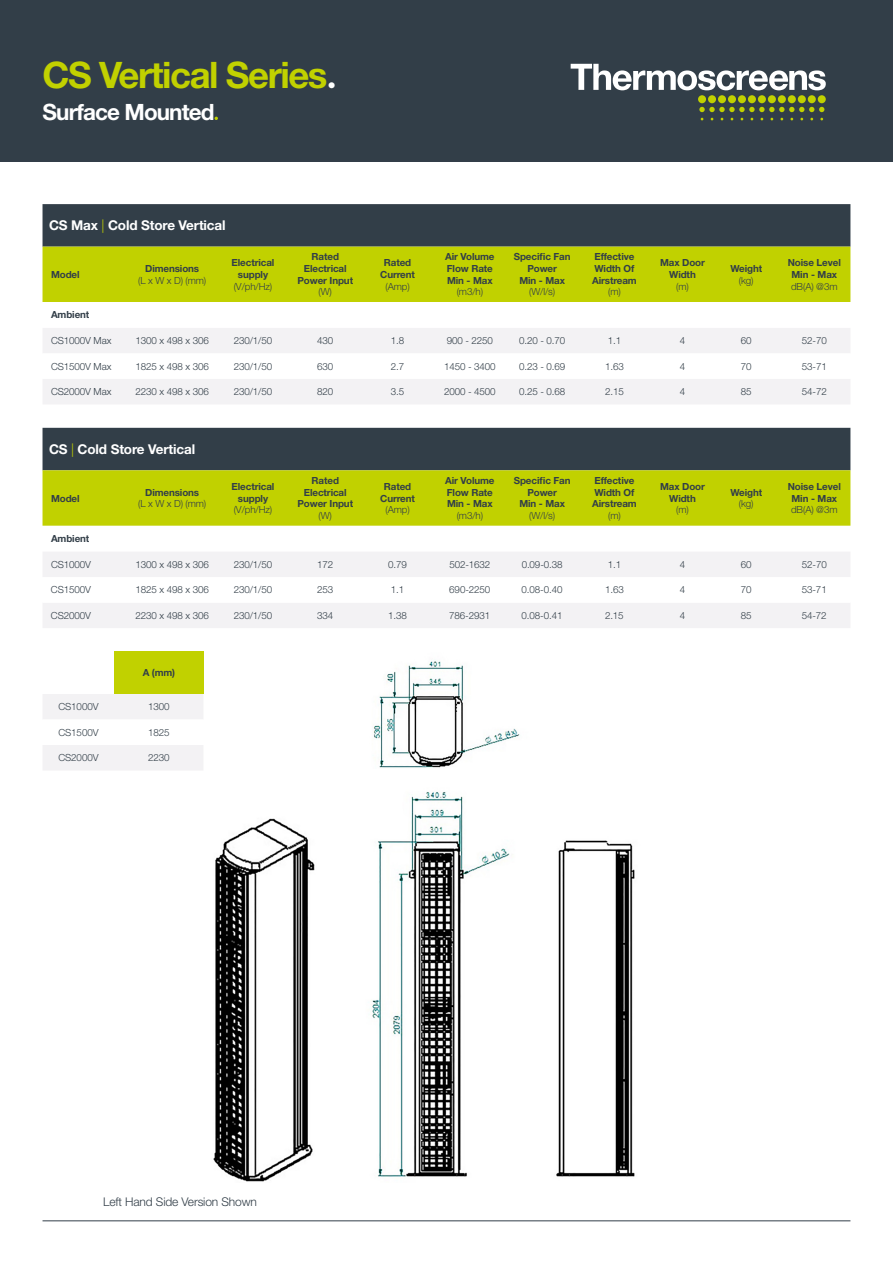
<style>
.page{position:relative;width:893px;height:1263px;background:#fff}
.page>*{position:absolute;margin:0;border:0;box-sizing:border-box;transform-origin:0 0}
.t1{font:700 36.6px "Helvetica Neue LT Std";letter-spacing:-.04em;color:#c1d100}
.t2{font:700 22.5px "Helvetica Neue LT Std";letter-spacing:-.04em;color:#fff}
.t3{font:700 13.5px "Helvetica Neue LT Std";letter-spacing:-.01em;color:#fff}
.t4{font:300 12px "Helvetica Neue LT Std";letter-spacing:-.01em;color:#323e48}
.t5{font:300 9.75px "Helvetica Neue LT Std";letter-spacing:-.01em;color:#323e48}
.t6{font:700 9.75px/11.7px "Helvetica Neue LT Std";letter-spacing:-.01em;color:#323e48;text-align:center}
.s1{font-family:"Helvetica Rounded";color:#fff}
.s2{font-weight:300;color:#c1d100}
</style>
<div class="page">
<div style="left:0;top:0;width:893px;height:162px;background:#323e48"></div>
<div style="left:738px;top:95px;width:8px;height:8px;background:#c1d100;border-radius:50%"></div>
<div style="left:728px;top:95px;width:8px;height:8px;background:#c1d100;border-radius:50%"></div>
<div style="left:718px;top:95px;width:8px;height:8px;background:#c1d100;border-radius:50%"></div>
<div style="left:708px;top:95px;width:8px;height:8px;background:#c1d100;border-radius:50%"></div>
<div style="left:698px;top:95px;width:8px;height:8px;background:#c1d100;border-radius:50%"></div>
<div style="left:748px;top:95px;width:8px;height:8px;background:#c1d100;border-radius:50%"></div>
<div style="left:758px;top:95px;width:8px;height:8px;background:#c1d100;border-radius:50%"></div>
<div style="left:768px;top:95px;width:8px;height:8px;background:#c1d100;border-radius:50%"></div>
<div style="left:778px;top:95px;width:8px;height:8px;background:#c1d100;border-radius:50%"></div>
<div style="left:788px;top:95px;width:8px;height:8px;background:#c1d100;border-radius:50%"></div>
<div style="left:798px;top:95px;width:8px;height:8px;background:#c1d100;border-radius:50%"></div>
<div style="left:808px;top:95px;width:8px;height:8px;background:#c1d100;border-radius:50%"></div>
<svg style="left:699px;top:107px;width:125px;height:5px"></svg>
<div style="left:818px;top:95px;width:8px;height:8px;background:#c1d100;border-radius:50%"></div>
<svg style="left:571px;top:64px;width:255px;height:26px"></svg>
<svg style="left:43px;top:204px;width:807px;height:98px;background:#83911f"></svg>
<div style="left:43px;top:328px;width:807px;height:76px;background:#f3f2f4"></div>
<svg style="left:43px;top:353px;width:807px;height:26px"></svg>
<div style="left:43px;top:428px;width:807px;height:42px;background:#323e48"></div>
<div style="left:43px;top:470px;width:807px;height:56px;background:#c1d100"></div>
<div style="left:43px;top:552px;width:807px;height:76px;background:#f3f2f4"></div>
<svg style="left:43px;top:577px;width:807px;height:26px"></svg>
<div style="left:114px;top:651px;width:89px;height:43px;background:#c1d100"></div>
<svg style="left:43px;top:694px;width:160px;height:76px"></svg>
<hr style="left:43px;top:1220px;width:807px;height:1px;background:#323e48">
<img style="left:213px;top:818px;width:102px;height:364px">
<img style="left:372px;top:792px;width:263px;height:385px">
<img style="left:374px;top:661px;width:146px;height:107px">
<h1 class="t1" style="left:43px;top:53px;width:296px">CS Vertical Series<span class="s1">.</span></h1>
<h2 class="t2" style="left:43px;top:98px;width:174px">Surface Mounted</h2>
<h3 class="t3" style="left:49px;top:217px;width:178px">CS Max <span class="s2">|</span> Cold Store Vertical</h3>
<p class="t6" style="left:51px;top:268px;width:30px">Model</p>
<p class="t6" style="left:232px;top:256px;width:44px">Electrical supply</p>
<p class="t5" style="left:234px;top:280px;width:40px">(V/ph/Hz)</p>
<p class="t6" style="left:145px;top:262px;width:56px">Dimensions</p>
<p class="t5" style="left:138px;top:274px;width:70px">(L x W x D) (mm)</p>
<p class="t6" style="left:297px;top:251px;width:57px">Rated<br>Electrical<br>Power Input</p>
<p class="t5" style="left:319px;top:286px;width:15px">(W)</p>
<p class="t6" style="left:380px;top:256px;width:36px">Rated<br>Current</p>
<p class="t5" style="left:385px;top:280px;width:26px">(Amp)</p>
<p class="t6" style="left:445px;top:251px;width:51px;text-align:left">Air Volume<br>Flow Rate<br>Min - Max</p>
<p class="t5" style="left:457px;top:286px;width:28px">(m3/h)</p>
<p class="t6" style="left:514px;top:251px;width:58px">Specific Fan<br>Power<br>Min - Max</p>
<p class="t5" style="left:529px;top:286px;width:28px">(W/l/s)</p>
<p class="t6" style="left:592px;top:251px;width:46px;text-align:left">Effective<br>Width Of<br>Airstream</p>
<p class="t5" style="left:608px;top:286px;width:14px">(m)</p>
<p class="t6" style="left:660px;top:256px;width:46px">Max Door<br>Width</p>
<p class="t5" style="left:676px;top:280px;width:14px">(m)</p>
<p class="t6" style="left:730px;top:262px;width:33px">Weight</p>
<p class="t5" style="left:739px;top:274px;width:16px">(kg)</p>
<p class="t6" style="left:788px;top:256px;width:55px">Noise Level<br>Min - Max</p>
<p class="t5" style="left:791px;top:280px;width:48px">dB(A) @3m</p>
<p class="t6" style="left:51px;top:309px;width:40px">Ambient</p>
<p class="t5" style="left:51px;top:335px;width:62px">CS1000V Max</p>
<p class="t5" style="left:136px;top:335px;width:75px">1300 x 498 x 306</p>
<p class="t5" style="left:234px;top:335px;width:40px">230/1/50</p>
<p class="t5" style="left:317px;top:335px;width:18px">430</p>
<p class="t5" style="left:391px;top:335px;width:15px">1.8</p>
<p class="t5" style="left:447px;top:335px;width:48px">900 - 2250</p>
<p class="t5" style="left:519px;top:335px;width:48px">0.20 - 0.70</p>
<p class="t5" style="left:608px;top:335px;width:15px">1.1</p>
<p class="t5" style="left:680px;top:335px;width:7px">4</p>
<p class="t5" style="left:741px;top:335px;width:12px">60</p>
<p class="t5" style="left:802px;top:335px;width:27px">52-70</p>
<p class="t5" style="left:51px;top:360px;width:62px">CS1500V Max</p>
<p class="t5" style="left:136px;top:360px;width:75px">1825 x 498 x 306</p>
<p class="t5" style="left:234px;top:360px;width:40px">230/1/50</p>
<p class="t5" style="left:317px;top:360px;width:18px">630</p>
<p class="t5" style="left:391px;top:360px;width:15px">2.7</p>
<p class="t5" style="left:444px;top:360px;width:53px">1450 - 3400</p>
<p class="t5" style="left:519px;top:360px;width:48px">0.23 - 0.69</p>
<p class="t5" style="left:605px;top:360px;width:20px">1.63</p>
<p class="t5" style="left:680px;top:360px;width:7px">4</p>
<p class="t5" style="left:741px;top:360px;width:12px">70</p>
<p class="t5" style="left:802px;top:360px;width:27px">53-71</p>
<p class="t5" style="left:51px;top:386px;width:62px">CS2000V Max</p>
<p class="t5" style="left:136px;top:386px;width:75px">2230 x 498 x 306</p>
<p class="t5" style="left:234px;top:386px;width:40px">230/1/50</p>
<p class="t5" style="left:317px;top:386px;width:18px">820</p>
<p class="t5" style="left:391px;top:386px;width:15px">3.5</p>
<p class="t5" style="left:444px;top:386px;width:53px">2000 - 4500</p>
<p class="t5" style="left:519px;top:386px;width:48px">0.25 - 0.68</p>
<p class="t5" style="left:605px;top:386px;width:20px">2.15</p>
<p class="t5" style="left:680px;top:386px;width:7px">4</p>
<p class="t5" style="left:741px;top:386px;width:12px">85</p>
<p class="t5" style="left:802px;top:386px;width:27px">54-72</p>
<h3 class="t3" style="left:49px;top:441px;width:148px">CS <span class="s2">|</span> Cold Store Vertical</h3>
<p class="t6" style="left:51px;top:492px;width:30px">Model</p>
<p class="t6" style="left:145px;top:486px;width:56px">Dimensions</p>
<p class="t5" style="left:138px;top:498px;width:70px">(L x W x D) (mm)</p>
<p class="t6" style="left:232px;top:480px;width:44px">Electrical supply</p>
<p class="t5" style="left:234px;top:504px;width:40px">(V/ph/Hz)</p>
<p class="t6" style="left:297px;top:474px;width:57px">Rated<br>Electrical<br>Power Input</p>
<p class="t5" style="left:319px;top:510px;width:15px">(W)</p>
<p class="t6" style="left:380px;top:480px;width:36px">Rated<br>Current</p>
<p class="t5" style="left:385px;top:504px;width:26px">(Amp)</p>
<p class="t6" style="left:445px;top:474px;width:51px;text-align:left">Air Volume<br>Flow Rate<br>Min - Max</p>
<p class="t5" style="left:457px;top:510px;width:28px">(m3/h)</p>
<p class="t6" style="left:514px;top:474px;width:58px">Specific Fan<br>Power<br>Min - Max</p>
<p class="t5" style="left:529px;top:510px;width:28px">(W/l/s)</p>
<p class="t6" style="left:592px;top:474px;width:46px;text-align:left">Effective<br>Width Of<br>Airstream</p>
<p class="t5" style="left:608px;top:510px;width:14px">(m)</p>
<p class="t6" style="left:660px;top:480px;width:46px">Max Door<br>Width</p>
<p class="t5" style="left:676px;top:504px;width:14px">(m)</p>
<p class="t6" style="left:730px;top:486px;width:33px">Weight</p>
<p class="t5" style="left:739px;top:498px;width:16px">(kg)</p>
<p class="t6" style="left:788px;top:480px;width:55px">Noise Level<br>Min - Max</p>
<p class="t5" style="left:791px;top:504px;width:48px">dB(A) @3m</p>
<p class="t6" style="left:51px;top:533px;width:40px">Ambient</p>
<p class="t5" style="left:51px;top:558px;width:42px">CS1000V</p>
<p class="t5" style="left:136px;top:558px;width:75px">1300 x 498 x 306</p>
<p class="t5" style="left:234px;top:558px;width:40px">230/1/50</p>
<p class="t5" style="left:317px;top:558px;width:18px">172</p>
<p class="t5" style="left:388px;top:558px;width:20px">0.79</p>
<p class="t5" style="left:449px;top:558px;width:43px">502-1632</p>
<p class="t5" style="left:522px;top:558px;width:42px">0.09-0.38</p>
<p class="t5" style="left:608px;top:558px;width:15px">1.1</p>
<p class="t5" style="left:680px;top:558px;width:7px">4</p>
<p class="t5" style="left:741px;top:558px;width:12px">60</p>
<p class="t5" style="left:802px;top:558px;width:27px">52-70</p>
<p class="t5" style="left:51px;top:584px;width:42px">CS1500V</p>
<p class="t5" style="left:136px;top:584px;width:75px">1825 x 498 x 306</p>
<p class="t5" style="left:234px;top:584px;width:40px">230/1/50</p>
<p class="t5" style="left:317px;top:584px;width:18px">253</p>
<p class="t5" style="left:391px;top:584px;width:15px">1.1</p>
<p class="t5" style="left:449px;top:584px;width:43px">690-2250</p>
<p class="t5" style="left:522px;top:584px;width:42px">0.08-0.40</p>
<p class="t5" style="left:605px;top:584px;width:20px">1.63</p>
<p class="t5" style="left:680px;top:584px;width:7px">4</p>
<p class="t5" style="left:741px;top:584px;width:12px">70</p>
<p class="t5" style="left:802px;top:584px;width:27px">53-71</p>
<p class="t5" style="left:51px;top:609px;width:42px">CS2000V</p>
<p class="t5" style="left:135px;top:609px;width:75px">2230 x 498 x 306</p>
<p class="t5" style="left:234px;top:609px;width:40px">230/1/50</p>
<p class="t5" style="left:317px;top:609px;width:18px">334</p>
<p class="t5" style="left:388px;top:609px;width:20px">1.38</p>
<p class="t5" style="left:449px;top:609px;width:43px">786-2931</p>
<p class="t5" style="left:522px;top:609px;width:42px">0.08-0.41</p>
<p class="t5" style="left:605px;top:609px;width:20px">2.15</p>
<p class="t5" style="left:680px;top:609px;width:7px">4</p>
<p class="t5" style="left:741px;top:609px;width:12px">85</p>
<p class="t5" style="left:802px;top:609px;width:27px">54-72</p>
<p class="t6" style="left:143px;top:667px;width:34px">A (mm)</p>
<p class="t5" style="left:58px;top:701px;width:42px">CS1000V</p>
<p class="t5" style="left:148px;top:701px;width:23px">1300</p>
<p class="t5" style="left:58px;top:726px;width:42px">CS1500V</p>
<p class="t5" style="left:148px;top:726px;width:23px">1825</p>
<p class="t5" style="left:58px;top:752px;width:42px">CS2000V</p>
<p class="t5" style="left:148px;top:752px;width:23px">2230</p>
<p class="t4" style="left:103px;top:1194px;width:155px">Left Hand Side Version Shown</p>
</div>
